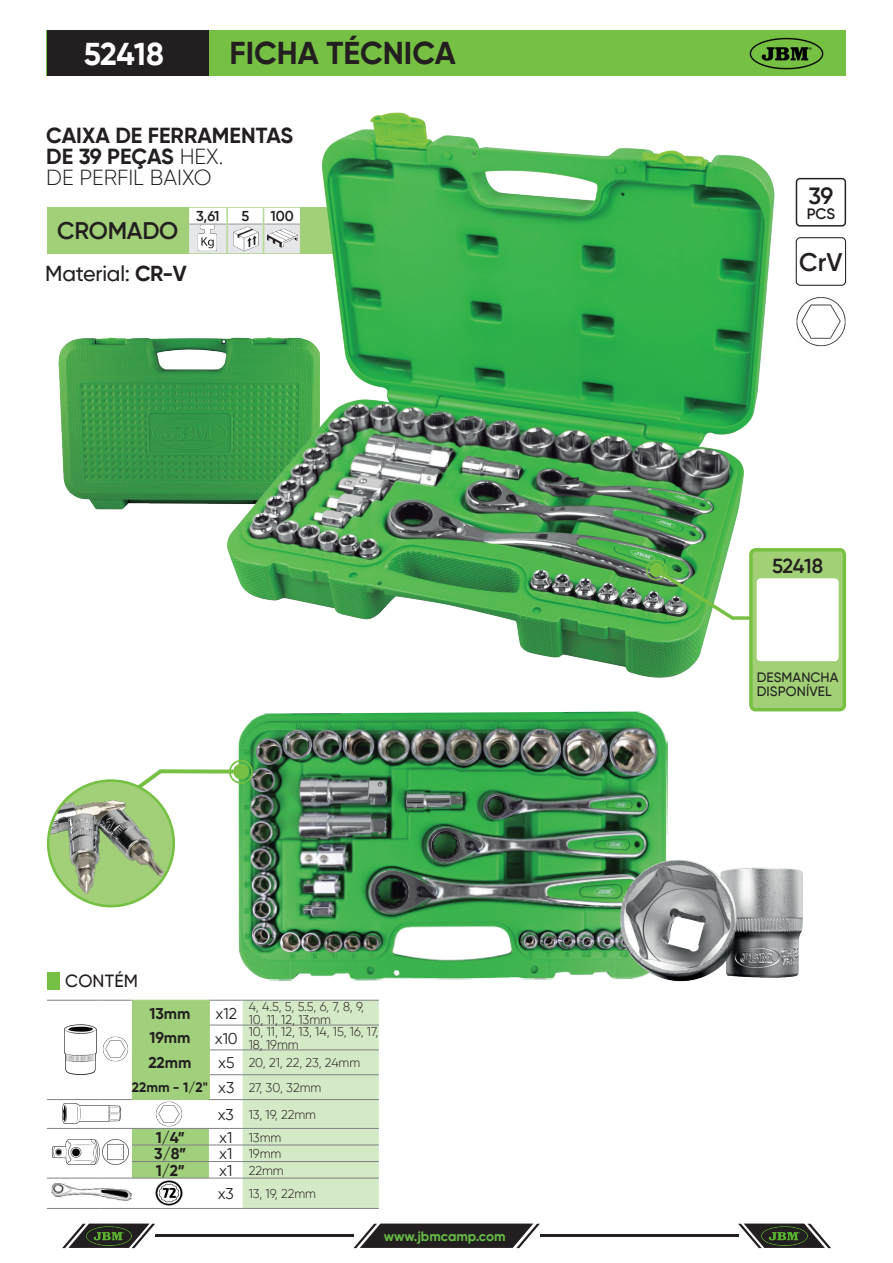
<style>
.page{position:relative;width:893px;height:1263px;background:#fff}
.page>*{position:absolute;margin:0;border:0;box-sizing:border-box;transform-origin:0 0}
.t1{font:700 31.5px "Gilroy";color:#231f20}
.t2{font:700 31.5px "Gilroy";letter-spacing:-.02em;color:#fff}
.t3{font:600 25.35px "Gilroy";color:#231f20}
.t4{font:600 24px "Gilroy";letter-spacing:-.01em;color:#231f20}
.t5{font:600 23.4px "Gilroy";color:#231f20}
.TÍTULO{font:700 21.75px "Gilroy";color:#231f20}
.TÍTULO-2{font:300 21.75px "Gilroy";color:#231f20}
.t6{font:500 21.6px "Gilroy";letter-spacing:-.01em;color:#231f20}
.t7{font:600 20.25px "Gilroy";letter-spacing:-.02em;color:#231f20}
.t8{font:500 17.7px "Gilroy";letter-spacing:.01em;color:#231f20}
.t9{font:700 15.6px "Gilroy";color:#231f20}
.t10{font:15.6px "Gilroy";color:#231f20}
.t11{font:600 15px "Gilroy";color:#231f20}
.t12{font:600 14.4px "Gilroy";color:#231f20}
.t13{font:700 13.65px "Gilroy";color:#231f20}
.t14{font:500 13.5px/13.5px "Gilroy";letter-spacing:.005em;color:#231f20}
.t15{font:700 13.5px "Gilroy";color:#65bc46}
.Descripciones_tablas{font:300 12.6px/12.6px "Gilroy";color:#231f20}
.s1{font-weight:300}
.s2{font-weight:700}
</style>
<div class="page">
<hr style="left:155px;top:1234px;width:198px;height:3px;background:#231f20">
<hr style="left:540px;top:1234px;width:198px;height:3px;background:#231f20">
<svg style="left:353px;top:1223px;width:187px;height:25px;background:#484546"></svg>
<svg style="left:62px;top:1223px;width:93px;height:25px"></svg>
<svg style="left:738px;top:1223px;width:93px;height:25px"></svg>
<img style="left:85px;top:1225px;width:48px;height:21px">
<img style="left:760px;top:1225px;width:48px;height:21px">
<img style="left:58px;top:337px;width:163px;height:173px">
<img style="left:221px;top:112px;width:554px;height:566px">
<svg style="left:47px;top:31px;width:799px;height:45px;background:#639c3b"></svg>
<svg style="left:47px;top:972px;width:13px;height:17px"></svg>
<svg style="left:47px;top:207px;width:434px;height:47px;background:#85c779"></svg>
<img style="left:194px;top:224px;width:28px;height:28px">
<img style="left:233px;top:225px;width:27px;height:27px">
<img style="left:266px;top:224px;width:32px;height:28px">
<div style="left:646px;top:560px;width:21px;height:20px;border:2px solid #76c043;border-radius:50%"></div>
<svg style="left:652px;top:565px;width:97px;height:56px"></svg>
<div style="left:650px;top:563px;width:13px;height:14px;background:#78c042;border-radius:50%"></div>
<div style="left:751px;top:550px;width:93px;height:160px;background:#a1d076;border-radius:5px"></div>
<div style="left:749px;top:548px;width:97px;height:163px;border:3px solid #78c042;border-radius:5px"></div>
<img style="left:796px;top:297px;width:50px;height:50px">
<div style="left:796px;top:178px;width:50px;height:49px;border:1px solid #231f20;border-radius:4px"></div>
<div style="left:796px;top:237px;width:50px;height:49px;border:1px solid #231f20;border-radius:4px"></div>
<img style="left:238px;top:711px;width:431px;height:270px">
<svg style="left:132px;top:758px;width:123px;height:40px"></svg>
<div style="left:48px;top:780px;width:126px;height:126px;background:#a1d079;border-radius:50%"></div>
<img style="left:48px;top:798px;width:116px;height:97px">
<div style="left:47px;top:779px;width:128px;height:128px;border:3px solid #76c043;border-radius:50%"></div>
<img style="left:748px;top:36px;width:77px;height:35px">
<img style="left:614px;top:847px;width:189px;height:135px">
<div style="left:757px;top:578px;width:82px;height:83px;background:#fff;border-radius:4px"></div>
<svg style="left:132px;top:1001px;width:77px;height:177px;background:#acd58b"></svg>
<div style="left:243px;top:1001px;width:136px;height:207px;background:#d4e9c6"></div>
<hr style="left:209px;top:1000px;width:34px;height:1px;background:#808285">
<hr style="left:243px;top:1000px;width:136px;height:1px;background:#808285">
<hr style="left:210px;top:1025px;width:33px;height:1px;background:#808285">
<hr style="left:243px;top:1025px;width:136px;height:1px;background:#808285">
<hr style="left:210px;top:1049px;width:33px;height:1px;background:#808285">
<hr style="left:243px;top:1049px;width:136px;height:1px;background:#808285">
<hr style="left:210px;top:1074px;width:33px;height:1px;background:#808285">
<hr style="left:243px;top:1074px;width:136px;height:1px;background:#808285">
<hr style="left:209px;top:1099px;width:34px;height:1px;background:#808285">
<hr style="left:243px;top:1099px;width:136px;height:1px;background:#808285">
<hr style="left:47px;top:1128px;width:54px;height:1px;background:#808285">
<hr style="left:101px;top:1128px;width:31px;height:1px;background:#808285">
<hr style="left:132px;top:1128px;width:77px;height:1px;background:#808285">
<hr style="left:209px;top:1128px;width:34px;height:1px;background:#808285">
<hr style="left:243px;top:1128px;width:136px;height:1px;background:#808285">
<hr style="left:47px;top:1178px;width:54px;height:1px;background:#808285">
<hr style="left:101px;top:1178px;width:31px;height:1px;background:#808285">
<hr style="left:209px;top:1178px;width:34px;height:1px;background:#808285">
<hr style="left:243px;top:1178px;width:136px;height:1px;background:#808285">
<hr style="left:47px;top:1208px;width:54px;height:1px;background:#808285">
<hr style="left:101px;top:1208px;width:31px;height:1px;background:#808285">
<hr style="left:132px;top:1208px;width:77px;height:1px;background:#808285">
<hr style="left:209px;top:1208px;width:34px;height:1px;background:#808285">
<hr style="left:243px;top:1208px;width:136px;height:1px;background:#808285">
<hr style="left:47px;top:1000px;width:54px;height:1px;background:#808285">
<hr style="left:101px;top:1000px;width:31px;height:1px;background:#808285">
<hr style="left:47px;top:1099px;width:54px;height:1px;background:#808285">
<hr style="left:101px;top:1099px;width:31px;height:1px;background:#808285">
<hr style="left:132px;top:1178px;width:77px;height:1px;background:#808285">
<hr style="left:132px;top:1145px;width:77px;height:1px;background:#808285">
<hr style="left:209px;top:1145px;width:34px;height:1px;background:#808285">
<hr style="left:243px;top:1145px;width:136px;height:1px;background:#808285">
<hr style="left:132px;top:1161px;width:77px;height:1px;background:#808285">
<hr style="left:209px;top:1161px;width:34px;height:1px;background:#808285">
<hr style="left:243px;top:1161px;width:136px;height:1px;background:#808285">
<hr style="left:132px;top:1000px;width:77px;height:1px;background:#a1d07c">
<hr style="left:132px;top:1025px;width:76px;height:1px;background:#a1d07c">
<hr style="left:132px;top:1049px;width:76px;height:1px;background:#a1d07c">
<hr style="left:132px;top:1074px;width:76px;height:1px;background:#a1d07c">
<hr style="left:132px;top:1099px;width:77px;height:1px;background:#a1d07c">
<hr style="left:208px;top:1000px;width:2px;height:25px;background:#a1d07c">
<hr style="left:208px;top:1025px;width:2px;height:25px;background:#a1d07c">
<hr style="left:208px;top:1050px;width:2px;height:25px;background:#a1d07c">
<hr style="left:208px;top:1075px;width:2px;height:24px;background:#a1d07c">
<img style="left:102px;top:1036px;width:27px;height:26px">
<img style="left:156px;top:1180px;width:26px;height:26px">
<img style="left:156px;top:1101px;width:26px;height:25px">
<img style="left:102px;top:1139px;width:27px;height:26px">
<img style="left:64px;top:1025px;width:33px;height:49px">
<img style="left:63px;top:1103px;width:57px;height:20px">
<img style="left:53px;top:1139px;width:47px;height:26px">
<img style="left:51px;top:1182px;width:81px;height:19px">
<p class="t2" style="left:84px;top:34px;width:82px">52418</p>
<p class="t1" style="left:229px;top:33px;width:228px">FICHA TÉCNICA</p>
<p class="TÍTULO" style="left:46px;top:122px;width:249px">CAIXA DE FERRAMENTAS</p>
<p class="TÍTULO" style="left:46px;top:143px;width:179px">DE 39 PEÇAS <span class="s1">HEX.</span></p>
<p class="TÍTULO-2" style="left:46px;top:164px;width:167px">DE PERFIL BAIXO</p>
<p class="t4" style="left:57px;top:215px;width:123px">CROMADO</p>
<p class="t12" style="left:196px;top:207px;width:25px">3,61</p>
<p class="t12" style="left:241px;top:207px;width:9px">5</p>
<p class="t12" style="left:270px;top:207px;width:25px">100</p>
<p class="t6" style="left:45px;top:260px;width:143px">Material: <span class="s2">CR-V</span></p>
<p class="t8" style="left:65px;top:969px;width:74px">CONTÉM</p>
<p class="t9" style="left:149px;top:1003px;width:43px">13mm</p>
<p class="t10" style="left:216px;top:1004px;width:23px">x12</p>
<p class="Descripciones_tablas" style="left:249px;top:1000px;width:117px">4, 4.5, 5, 5.5, 6, 7, 8, 9,<br>10, 11, 12, 13mm</p>
<p class="t9" style="left:149px;top:1028px;width:43px">19mm</p>
<p class="t10" style="left:215px;top:1028px;width:25px">x10</p>
<p class="Descripciones_tablas" style="left:249px;top:1025px;width:131px">10, 11, 12, 13, 14, 15, 16, 17,<br>18, 19mm</p>
<p class="t9" style="left:148px;top:1053px;width:45px">22mm</p>
<p class="t10" style="left:218px;top:1053px;width:18px">x5</p>
<p class="Descripciones_tablas" style="left:249px;top:1056px;width:113px">20, 21, 22, 23, 24mm</p>
<p class="t13" style="left:132px;top:1079px;width:78px">22mm - 1/2"</p>
<p class="t10" style="left:218px;top:1078px;width:18px">x3</p>
<p class="Descripciones_tablas" style="left:249px;top:1081px;width:74px">27, 30, 32mm</p>
<p class="t10" style="left:218px;top:1105px;width:18px">x3</p>
<p class="Descripciones_tablas" style="left:249px;top:1108px;width:69px">13, 19, 22mm</p>
<p class="t9" style="left:156px;top:1127px;width:31px">1/4”</p>
<p class="t10" style="left:219px;top:1128px;width:15px">x1</p>
<p class="Descripciones_tablas" style="left:249px;top:1131px;width:34px">13mm</p>
<p class="t9" style="left:154px;top:1144px;width:34px">3/8”</p>
<p class="t10" style="left:219px;top:1144px;width:15px">x1</p>
<p class="Descripciones_tablas" style="left:249px;top:1147px;width:34px">19mm</p>
<p class="t9" style="left:156px;top:1160px;width:31px">1/2”</p>
<p class="t10" style="left:219px;top:1161px;width:15px">x1</p>
<p class="Descripciones_tablas" style="left:249px;top:1164px;width:37px">22mm</p>
<p class="t10" style="left:218px;top:1184px;width:18px">x3</p>
<p class="Descripciones_tablas" style="left:249px;top:1187px;width:69px">13, 19, 22mm</p>
<p class="t15" style="left:384px;top:1228px;width:123px">www.jbmcamp.com</p>
<p class="t5" style="left:808px;top:181px;width:26px">39</p>
<p class="t11" style="left:807px;top:204px;width:30px">PCS</p>
<p class="t3" style="left:799px;top:247px;width:45px">CrV</p>
<p class="t7" style="left:772px;top:553px;width:53px">52418</p>
<p class="t14" style="left:757px;top:671px;width:83px">DESMANCHA<br>DISPONÍVEL</p>
</div>
